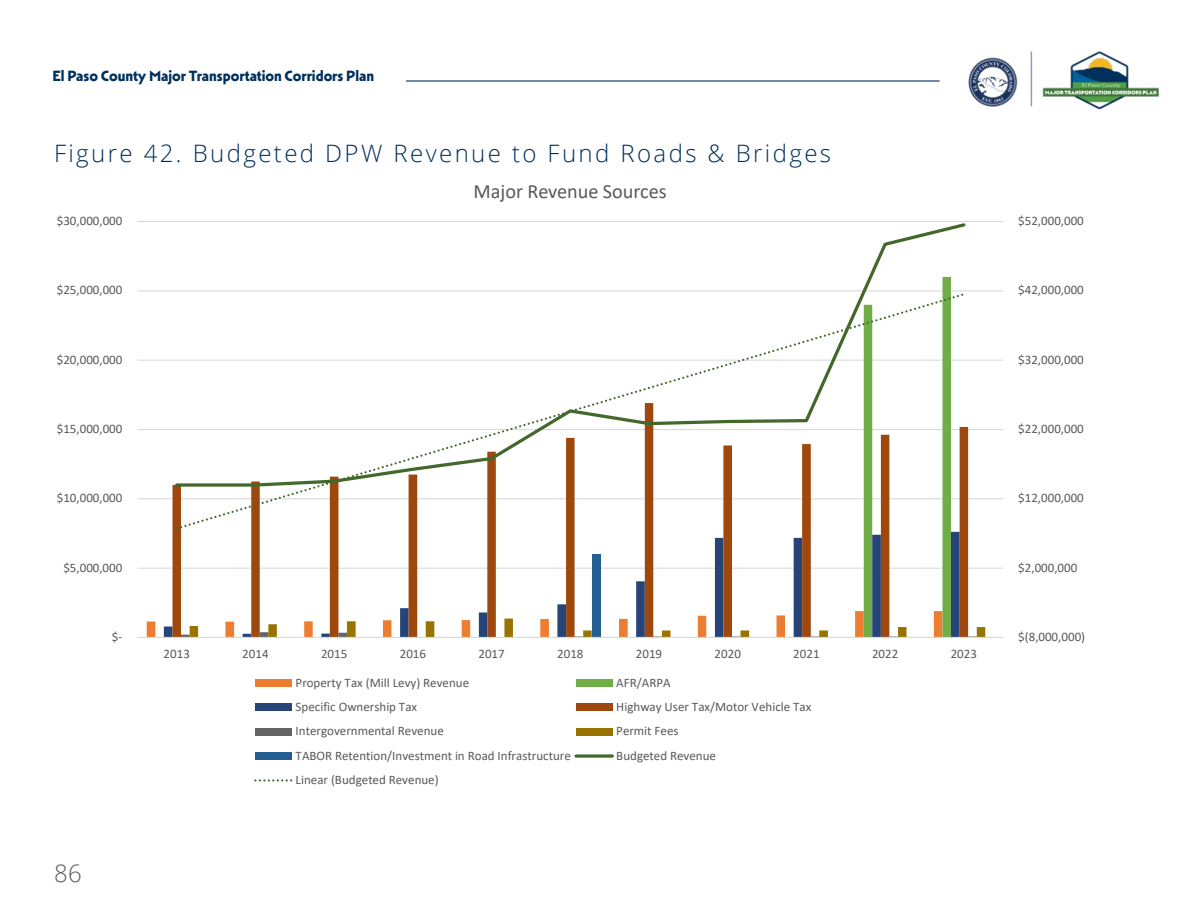
<style>
.page{position:relative;width:1188px;height:918px;background:#fff}
.page>*{position:absolute;margin:0;border:0;box-sizing:border-box;transform-origin:0 0}
.t1{font:300 24px "Open Sans";letter-spacing:.1em;color:#00305c}
.t2{font:300 24px "Open Sans";color:#5d5959}
.t3{font:20.25px "Calibri";letter-spacing:-.005em;color:#595959}
.t4{font:700 15px "Mendl Sans Dusk";color:#00305c}
.t5{font:13.05px "Calibri";color:#595959}
</style>
<div class="page">
<hr style="left:406px;top:80px;width:534px;height:2px;background:#00305c">
<img style="left:968px;top:51px;width:191px;height:59px">
<svg style="left:137px;top:221px;width:866px;height:561px"></svg>
<p class="t4" style="left:52px;top:66px;width:323px">El Paso County Major Transportation Corridors Plan</p>
<h1 class="t1" style="left:54px;top:137px;width:779px">Figure 42. Budgeted DPW Revenue to Fund Roads &amp; Bridges</h1>
<p class="t5" style="left:57px;top:212px;width:67px">$30,000,000</p>
<p class="t5" style="left:57px;top:281px;width:67px">$25,000,000</p>
<p class="t5" style="left:57px;top:350px;width:67px">$20,000,000</p>
<p class="t5" style="left:57px;top:420px;width:67px">$15,000,000</p>
<p class="t5" style="left:57px;top:489px;width:67px">$10,000,000</p>
<p class="t5" style="left:63px;top:558px;width:61px">$5,000,000</p>
<p class="t5" style="left:112px;top:628px;width:12px">$-</p>
<h1 class="t2" style="left:54px;top:857px;width:30px">86</h1>
<h2 class="t3" style="left:474px;top:177px;width:195px">Major Revenue Sources</h2>
<p class="t5" style="left:164px;top:645px;width:28px">2013</p>
<p class="t5" style="left:242px;top:645px;width:28px">2014</p>
<p class="t5" style="left:321px;top:645px;width:28px">2015</p>
<p class="t5" style="left:400px;top:645px;width:28px">2016</p>
<p class="t5" style="left:478px;top:645px;width:28px">2017</p>
<p class="t5" style="left:557px;top:645px;width:28px">2018</p>
<p class="t5" style="left:636px;top:645px;width:28px">2019</p>
<p class="t5" style="left:715px;top:645px;width:28px">2020</p>
<p class="t5" style="left:793px;top:645px;width:28px">2021</p>
<p class="t5" style="left:872px;top:645px;width:28px">2022</p>
<p class="t5" style="left:951px;top:645px;width:28px">2023</p>
<p class="t5" style="left:296px;top:673px;width:175px">Property Tax (Mill Levy) Revenue</p>
<p class="t5" style="left:616px;top:673px;width:56px">AFR/ARPA</p>
<p class="t5" style="left:296px;top:698px;width:123px">Specific Ownership Tax</p>
<p class="t5" style="left:616px;top:698px;width:197px">Highway User Tax/Motor Vehicle Tax</p>
<p class="t5" style="left:296px;top:722px;width:150px">Intergovernmental Revenue</p>
<p class="t5" style="left:616px;top:722px;width:64px">Permit Fees</p>
<p class="t5" style="left:296px;top:746px;width:277px">TABOR Retention/Investment in Road Infrastructure</p>
<p class="t5" style="left:616px;top:746px;width:101px">Budgeted Revenue</p>
<p class="t5" style="left:296px;top:771px;width:145px">Linear (Budgeted Revenue)</p>
<p class="t5" style="left:1018px;top:212px;width:67px">$52,000,000</p>
<p class="t5" style="left:1018px;top:281px;width:67px">$42,000,000</p>
<p class="t5" style="left:1018px;top:350px;width:67px">$32,000,000</p>
<p class="t5" style="left:1018px;top:420px;width:67px">$22,000,000</p>
<p class="t5" style="left:1018px;top:489px;width:67px">$12,000,000</p>
<p class="t5" style="left:1018px;top:558px;width:61px">$2,000,000</p>
<p class="t5" style="left:1018px;top:628px;width:68px">$(8,000,000)</p>
</div>
